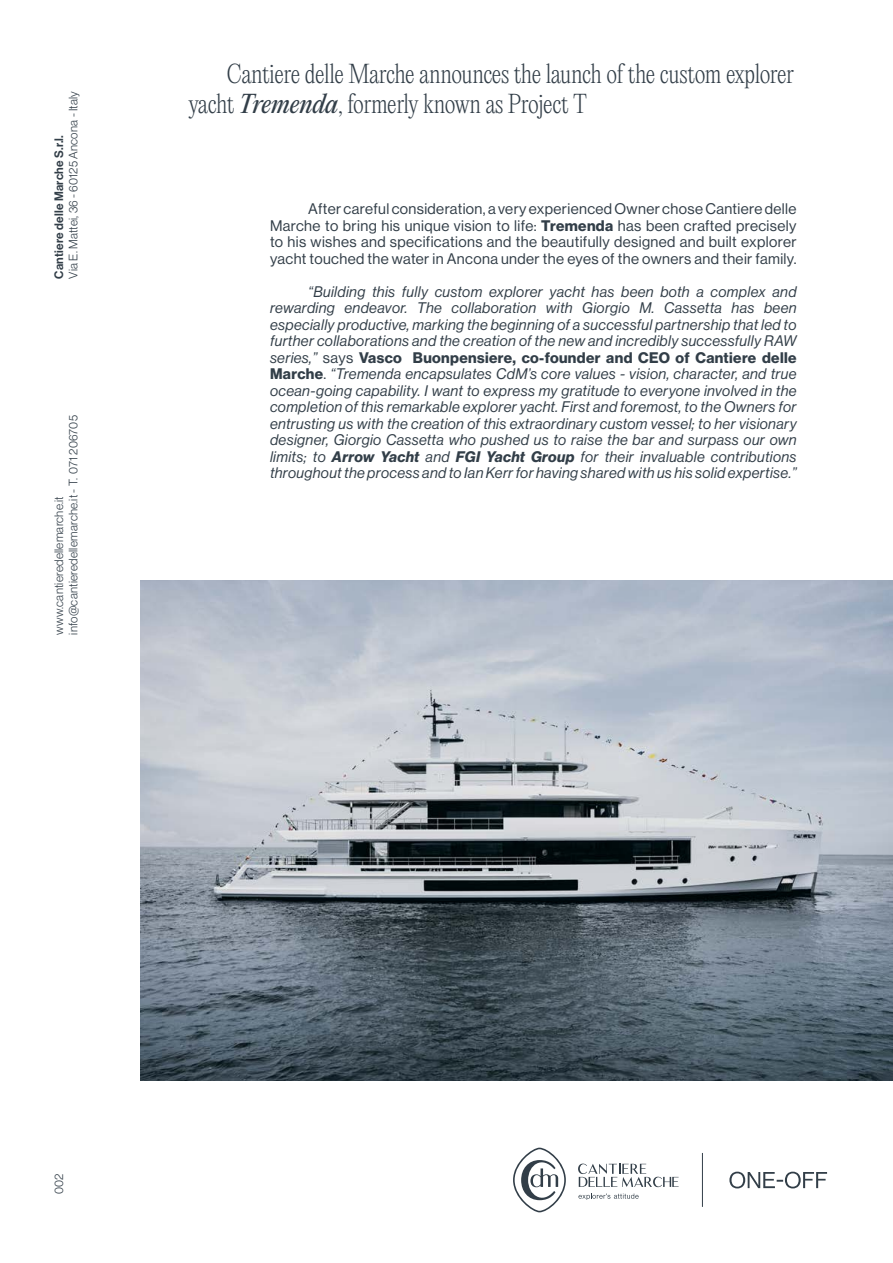
<style>
.page{position:relative;width:893px;height:1263px;background:#fff}
.page>*{position:absolute;margin:0;border:0;box-sizing:border-box;transform-origin:0 0}
.t1{font:200 24px/30px "PP Editorial New";letter-spacing:-.02em;color:#323e48}
.t2{font:15px/16.5px "N Haas Grotesk DS Pro 56 It";letter-spacing:.025em;color:#323e48;text-align:justify}
.t3{font:15px/16.5px "N Haas Grotesk DS Pro 55 Rg";letter-spacing:.025em;color:#323e48;text-align:justify}
.t4{font:15px "N Haas Grotesk DS Pro 75 Bd";letter-spacing:.025em;color:#323e48}
.t5{font:12px/14.4px "N Haas Grotesk DS Pro 45 Lt";letter-spacing:.02em;color:#323e48}
.t6{font:12px "N Haas Grotesk DS Pro 65 Md";letter-spacing:.02em;color:#323e48}
.s1{font-weight:400;font-style:italic}
.s2{font-family:"N Haas Grotesk DS Pro 75 Bd"}
.s3{font-family:"N Haas Grotesk DS Pro 56 It"}
.s4{font-family:"N Haas Grotesk DS Pro 55 Rg"}
.s5{font-family:"N Haas Grotesk DS Pro 76 Bd It"}
</style>
<div class="page">
<svg style="left:729px;top:1171px;width:98px;height:17px"></svg>
<img style="left:140px;top:580px;width:753px;height:500px">
<svg style="left:513px;top:1148px;width:53px;height:64px"></svg>
<svg style="left:578px;top:1163px;width:101px;height:37px"></svg>
<hr style="left:702px;top:1153px;width:1px;height:54px;background:#323e48">
<p class="t5" style="left:66px;top:279px;width:189px;rotate:-90deg">Via E. Mattei, 36 - 60125 Ancona - Italy</p>
<p class="t6" style="left:52px;top:279px;width:145px;rotate:-90deg">Cantiere delle Marche S.r.l.</p>
<p class="t5" style="left:52px;top:635px;width:221px;rotate:-90deg">www.cantieredellemarche.it info@cantieredellemarche.it - T. 071 206705</p>
<h1 class="t1" style="left:189px;top:59px;width:607px;text-indent:38px">Cantiere delle Marche announces the launch of the custom explorer yacht <span class="s1">Tremenda</span>, formerly known as Project T</h1>
<p class="t3" style="left:270px;top:201px;width:528px;text-indent:38px">After careful consideration, a very experienced Owner chose Cantiere delle Marche to bring his unique vision to life: <span class="s2">Tremenda</span> has been crafted precisely to his wishes and specifications and the beautifully designed and built explorer yacht touched the water in Ancona under the eyes of the owners and their family.</p>
<p class="t2" style="left:270px;top:283px;width:528px;text-indent:38px">“Building this fully custom explorer yacht has been both a complex and rewarding endeavor. The collaboration with Giorgio M. Cassetta has been especially productive, marking the beginning of a successful partnership that led to further collaborations and the creation of the new and incredibly successfully RAW</p>
<p class="t4" style="left:270px;top:349px;width:528px"><span class="s3">series,”</span> <span class="s4">says</span> Vasco Buonpensiere, co-founder and CEO of Cantiere delle</p>
<p class="t2" style="left:270px;top:366px;width:528px"><span class="s2">Marche</span><span class="s4">.</span> “Tremenda encapsulates CdM’s core values - vision, character, and true ocean-going capability. I want to express my gratitude to everyone involved in the completion of this remarkable explorer yacht. First and foremost, to the Owners for entrusting us with the creation of this extraordinary custom vessel; to her visionary designer, Giorgio Cassetta who pushed us to raise the bar and surpass our own limits; to <span class="s5">Arrow Yacht</span> and <span class="s5">FGI Yacht Group</span> for their invaluable contributions throughout the process and to Ian Kerr for having shared with us his solid expertise.”</p>
<p class="t5" style="left:52px;top:1194px;width:22px;rotate:-90deg">002</p>
</div>
